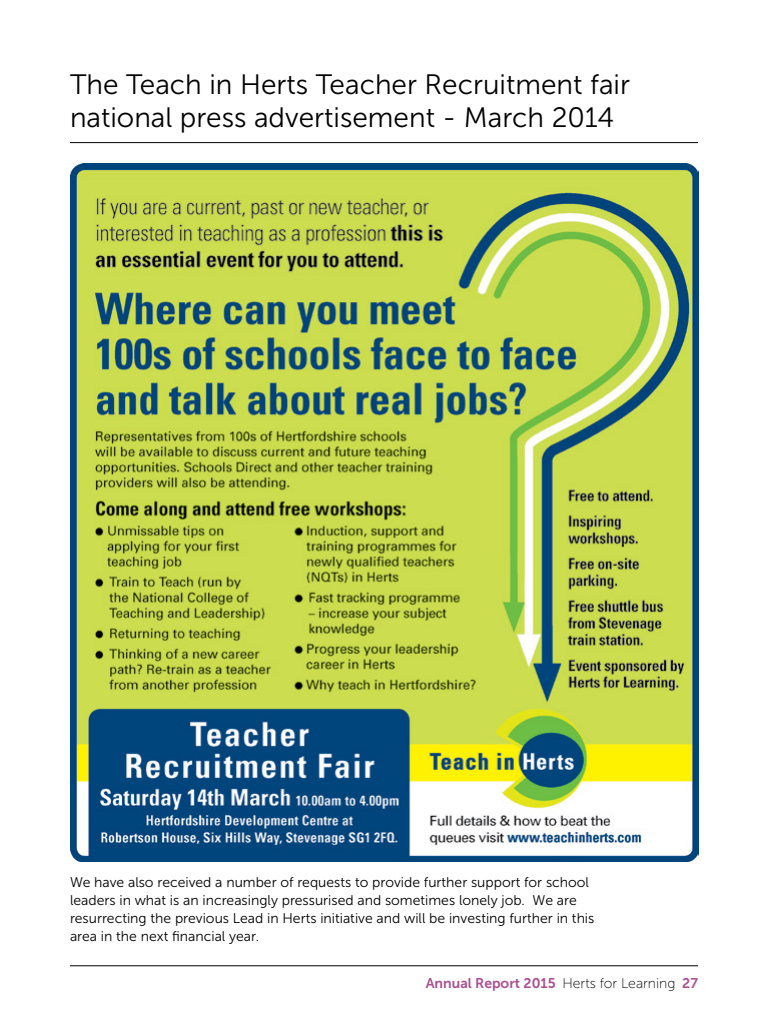
<style>
.page{position:relative;width:768px;height:1024px;background:#fff}
.page>*{position:absolute;margin:0;border:0;box-sizing:border-box;transform-origin:0 0}
.t1{font:28px/33.6px "Museo Sans 300";color:#000}
.t2{font:14px/18px "Museo Sans 300";color:#000}
.t3{font:14px "Museo Sans 700";color:#aa4f91}
.s1{font-family:"Museo Sans 100";color:#000}
</style>
<div class="page">
<hr style="left:70px;top:965px;width:628px;height:1px;background:#000">
<hr style="left:70px;top:142px;width:628px;height:1px;background:#000">
<img style="left:70px;top:164px;width:628px;height:697px">
<h1 class="t1" style="left:70px;top:68px;width:562px">The Teach in Herts Teacher Recruitment fair national press advertisement - March 2014</h1>
<p class="t2" style="left:70px;top:874px;width:526px">We have also received a number of requests to provide further support for school leaders in what is an increasingly pressurised and sometimes lonely job. We are resurrecting the previous Lead in Herts initiative and will be investing further in this area in the next financial year.</p>
<p class="t3" style="left:426px;top:975px;width:274px">Annual Report 2015 <span class="s1">Herts for Learning</span> 27</p>
</div>
